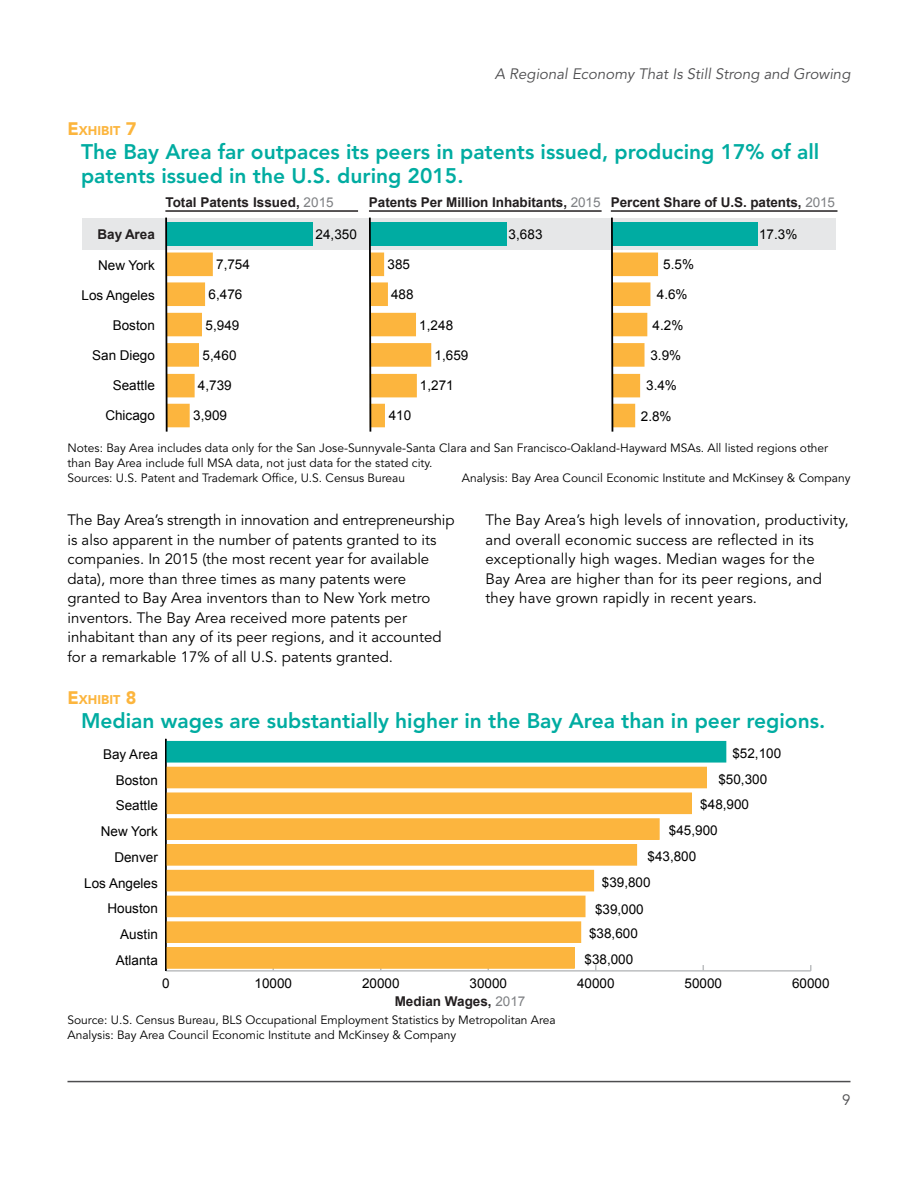
<style>
.page{position:relative;width:918px;height:1188px;background:#fff}
.page>*{position:absolute;margin:0;border:0;box-sizing:border-box;transform-origin:0 0}
.t1{font:800 21px/24px "Avenir LT Std";color:#00aca1}
.t2{font:15px/19.5px "Avenir LT Std";color:#000}
.t3{font:italic 15px "Avenir LT Std";color:#4d4d4f}
.t4{font:15px "Avenir LT Std";color:#4d4d4f}
.t5{font:13.5px/25.5px "Arial";color:#000;text-align:center}
.t6{font:700 13.5px "Arial";letter-spacing:-.005em;color:#231f20}
.t7{font:900 12.6px "Avenir LT Std";color:#fcb53d}
.t8{font:12px/15px "Avenir LT Std";color:#000}
.s1{font-size:18px}
.s2{font-weight:400;color:#7e8083}
</style>
<div class="page">
<hr style="left:68px;top:1081px;width:782px;height:1px;background:#4d4d4f">
<div style="left:83px;top:218px;width:753px;height:31px;background:#e6e7e8"></div>
<div style="left:166px;top:222px;width:147px;height:23px;background:#00aca2"></div>
<div style="left:370px;top:222px;width:136px;height:23px;background:#00aca2"></div>
<div style="left:612px;top:222px;width:145px;height:23px;background:#00aca2"></div>
<hr style="left:165px;top:210px;width:193px;height:2px;background:#231f20">
<hr style="left:369px;top:210px;width:233px;height:2px;background:#231f20">
<hr style="left:611px;top:210px;width:226px;height:2px;background:#231f20">
<svg style="left:164px;top:217px;width:49px;height:215px"></svg>
<svg style="left:368px;top:217px;width:63px;height:215px"></svg>
<svg style="left:610px;top:217px;width:48px;height:215px"></svg>
<hr style="left:166px;top:970px;width:645px;height:2px;background:#bcbec0">
<div style="left:166px;top:741px;width:560px;height:21px;background:#00aca1"></div>
<div style="left:166px;top:767px;width:540px;height:21px;background:#fcb53e"></div>
<div style="left:166px;top:793px;width:525px;height:21px;background:#fcb53e"></div>
<div style="left:166px;top:819px;width:493px;height:20px;background:#fcb53e"></div>
<div style="left:165px;top:818px;width:495px;height:22px;border:1px solid #fcb53e"></div>
<div style="left:166px;top:845px;width:471px;height:20px;background:#fcb53e"></div>
<div style="left:165px;top:844px;width:472px;height:22px;border:1px solid #fcb53e"></div>
<div style="left:166px;top:870px;width:428px;height:21px;background:#fcb53e"></div>
<div style="left:166px;top:896px;width:419px;height:21px;background:#fcb53e"></div>
<div style="left:166px;top:922px;width:415px;height:21px;background:#fcb53e"></div>
<div style="left:166px;top:948px;width:408px;height:20px;background:#fcb53e"></div>
<div style="left:165px;top:947px;width:410px;height:22px;border:1px solid #fcb53e"></div>
<hr style="left:165px;top:739px;width:2px;height:232px;background:#000">
<p class="t3" style="left:495px;top:65px;width:357px">A Regional Economy That Is Still Strong and Growing</p>
<p class="t7" style="left:68px;top:123px;width:70px"><span class="s1">E</span>xhibit <span class="s1">7</span></p>
<h1 class="t1" style="left:81px;top:140px;width:740px">The Bay Area far outpaces its peers in patents issued, producing 17% of all patents issued in the U.S. during 2015.</h1>
<p class="t6" style="left:165px;top:193px;width:170px">Total Patents Issued, <span class="s2">2015</span></p>
<p class="t6" style="left:369px;top:193px;width:468px">Patents Per Million Inhabitants, <span class="s2">2015</span> Percent Share of U.S. patents, <span class="s2">2015</span></p>
<p class="t5" style="left:316px;top:222px;width:43px">24,350</p>
<p class="t6" style="left:97px;top:225px;width:59px">Bay Area</p>
<p class="t5" style="left:759px;top:222px;width:40px">17.3%</p>
<p class="t5" style="left:509px;top:222px;width:35px">3,683</p>
<p class="t5" style="left:98px;top:252px;width:58px">New York</p>
<p class="t5" style="left:81px;top:283px;width:75px">Los Angeles</p>
<p class="t5" style="left:216px;top:252px;width:35px">7,754</p>
<p class="t5" style="left:208px;top:282px;width:35px">6,476</p>
<p class="t5" style="left:388px;top:252px;width:24px">385</p>
<p class="t5" style="left:391px;top:282px;width:24px">488</p>
<p class="t5" style="left:113px;top:313px;width:44px">Boston</p>
<p class="t5" style="left:92px;top:343px;width:64px">San Diego</p>
<p class="t5" style="left:206px;top:312px;width:35px">5,949</p>
<p class="t5" style="left:203px;top:343px;width:35px">5,460</p>
<p class="t5" style="left:419px;top:312px;width:35px">1,248</p>
<p class="t5" style="left:435px;top:343px;width:35px">1,659</p>
<p class="t5" style="left:113px;top:373px;width:44px">Seattle</p>
<p class="t5" style="left:198px;top:373px;width:35px">4,739</p>
<p class="t5" style="left:420px;top:373px;width:35px">1,271</p>
<p class="t5" style="left:105px;top:403px;width:51px">Chicago</p>
<p class="t5" style="left:193px;top:403px;width:35px">3,909</p>
<p class="t5" style="left:389px;top:403px;width:24px">410</p>
<p class="t5" style="left:663px;top:252px;width:32px">5.5%</p>
<p class="t5" style="left:657px;top:282px;width:32px">4.6%</p>
<p class="t5" style="left:653px;top:312px;width:32px">4.2%</p>
<p class="t5" style="left:650px;top:343px;width:32px">3.9%</p>
<p class="t5" style="left:646px;top:373px;width:32px">3.4%</p>
<p class="t5" style="left:641px;top:403px;width:32px">2.8%</p>
<p class="t8" style="left:68px;top:441px;width:762px">Notes: Bay Area includes data only for the San Jose-Sunnyvale-Santa Clara and San Francisco-Oakland-Hayward MSAs. All listed regions other than Bay Area include full MSA data, not just data for the stated city.<br>Sources: U.S. Patent and Trademark Office, U.S. Census Bureau</p>
<p class="t8" style="left:462px;top:471px;width:390px">Analysis: Bay Area Council Economic Institute and McKinsey &amp; Company</p>
<p class="t2" style="left:68px;top:511px;width:389px">The Bay Area’s strength in innovation and entrepreneurship is also apparent in the number of patents granted to its companies. In 2015 (the most recent year for available data), more than three times as many patents were granted to Bay Area inventors than to New York metro inventors. The Bay Area received more patents per inhabitant than any of its peer regions, and it accounted for a remarkable 17% of all U.S. patents granted.</p>
<p class="t2" style="left:485px;top:511px;width:365px">The Bay Area’s high levels of innovation, productivity, and overall economic success are reflected in its exceptionally high wages. Median wages for the<br>Bay Area are higher than for its peer regions, and they have grown rapidly in recent years.</p>
<p class="t7" style="left:68px;top:692px;width:70px"><span class="s1">E</span>xhibit <span class="s1">8</span></p>
<h1 class="t1" style="left:81px;top:709px;width:746px">Median wages are substantially higher in the Bay Area than in peer regions.</h1>
<p class="t5" style="left:103px;top:741px;width:56px">Bay Area</p>
<p class="t5" style="left:116px;top:767px;width:44px">Boston</p>
<p class="t5" style="left:116px;top:793px;width:44px">Seattle</p>
<p class="t5" style="left:101px;top:819px;width:59px">New York</p>
<p class="t5" style="left:114px;top:844px;width:45px">Denver</p>
<p class="t5" style="left:84px;top:870px;width:75px">Los Angeles</p>
<p class="t5" style="left:108px;top:896px;width:52px">Houston</p>
<p class="t5" style="left:120px;top:922px;width:39px">Austin</p>
<p class="t5" style="left:116px;top:948px;width:44px">Atlanta</p>
<p class="t5" style="left:718px;top:740px;width:64px;line-height:26.2px;text-align:left;text-indent:14px">$52,100 $50,300</p>
<p class="t5" style="left:700px;top:792px;width:50px">$48,900</p>
<p class="t5" style="left:669px;top:818px;width:50px">$45,900</p>
<p class="t5" style="left:648px;top:844px;width:50px">$43,800</p>
<p class="t5" style="left:602px;top:870px;width:50px">$39,800</p>
<p class="t5" style="left:595px;top:896px;width:50px">$39,000</p>
<p class="t5" style="left:585px;top:921px;width:55px">$38,600 $38,000</p>
<p class="t5" style="left:162px;top:971px;width:9px">0</p>
<p class="t5" style="left:255px;top:971px;width:39px">10000</p>
<p class="t5" style="left:362px;top:971px;width:39px">20000</p>
<p class="t5" style="left:470px;top:971px;width:39px">30000</p>
<p class="t5" style="left:577px;top:971px;width:39px">40000</p>
<p class="t5" style="left:685px;top:971px;width:39px">50000</p>
<p class="t5" style="left:792px;top:971px;width:39px">60000</p>
<p class="t6" style="left:395px;top:992px;width:132px">Median Wages, <span class="s2">2017</span></p>
<p class="t8" style="left:68px;top:1013px;width:490px">Source: U.S. Census Bureau, BLS Occupational Employment Statistics by Metropolitan Area<br>Analysis: Bay Area Council Economic Institute and McKinsey &amp; Company</p>
<p class="t4" style="left:842px;top:1091px;width:10px">9</p>
</div>
